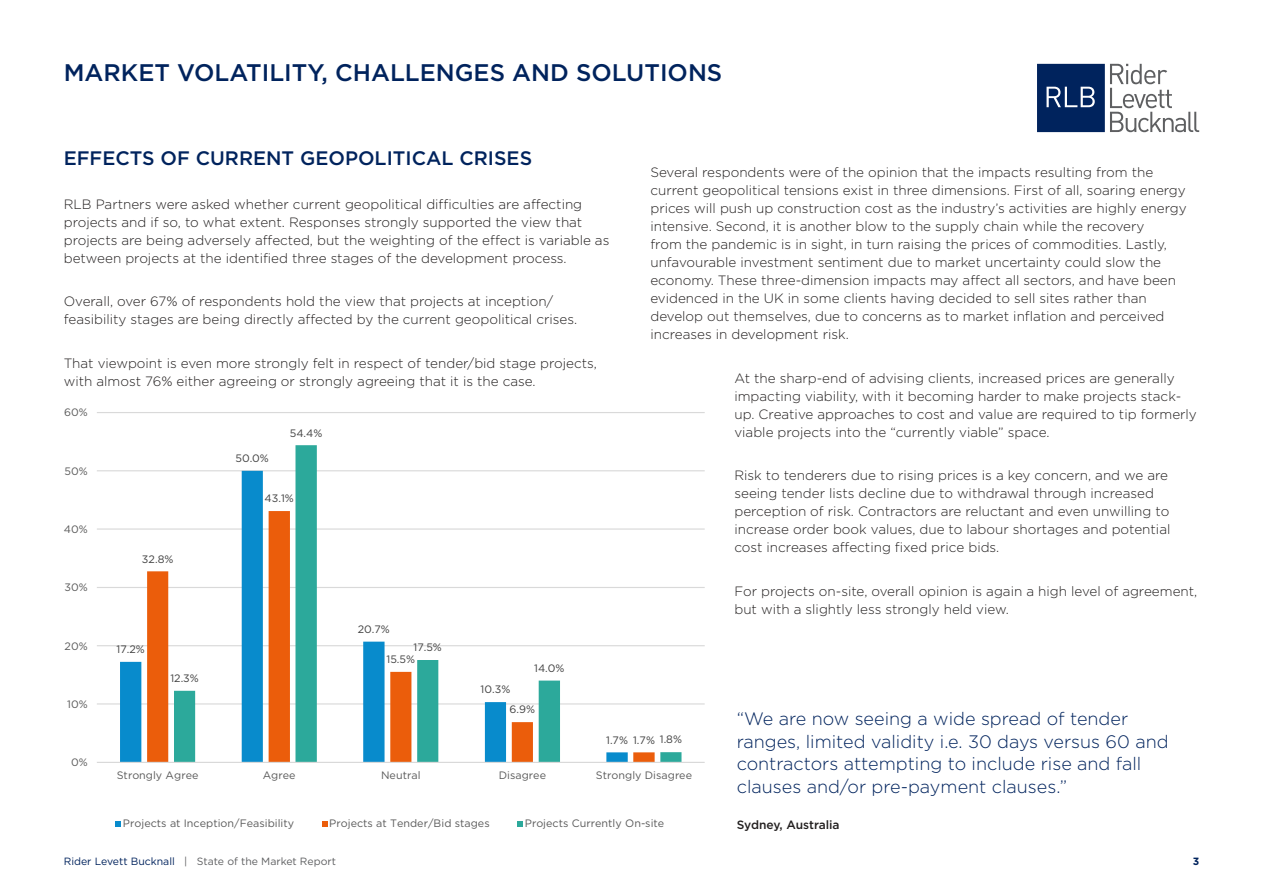
<style>
.page{position:relative;width:1263px;height:893px;background:#fff}
.page>*{position:absolute;margin:0;border:0;box-sizing:border-box;transform-origin:0 0}
.t1{font:500 24px "Gotham";color:#00235d}
.t2{font:500 19.5px "Gotham";color:#00235d}
.t3{font:300 18px/22.5px "Gotham";color:#00235d}
.t4{font:300 13.5px/18px "Gotham";color:#221f1f}
.t5{font:500 12px "Gotham";color:#221f1f}
.t6{font:10.8px "Gotham";letter-spacing:.005em;color:#5a5a5a}
.t7{font:10.8px "Gotham";letter-spacing:.005em;color:#404040}
.t8{font:10.5px "Gotham";color:#5e5f61}
.t9{font:700 10.5px "Gotham";color:#00235d}
.s1{color:#00235d}
</style>
<div class="page">
<svg style="left:1037px;top:64px;width:162px;height:68px"></svg>
<hr style="left:97px;top:412px;width:608px;height:1px;background:#d9d9d9">
<hr style="left:97px;top:470px;width:608px;height:1px;background:#d9d9d9">
<hr style="left:97px;top:528px;width:608px;height:2px;background:#d9d9d9">
<hr style="left:97px;top:587px;width:608px;height:1px;background:#d9d9d9">
<hr style="left:97px;top:645px;width:608px;height:1px;background:#d9d9d9">
<hr style="left:97px;top:703px;width:608px;height:1px;background:#d9d9d9">
<svg style="left:120px;top:471px;width:54px;height:291px"></svg>
<svg style="left:147px;top:511px;width:27px;height:251px;fill:#eb5d0b"></svg>
<svg style="left:174px;top:445px;width:507px;height:317px"></svg>
<hr style="left:97px;top:762px;width:608px;height:1px;background:#d9d9d9">
<svg style="left:116px;top:821px;width:5px;height:5px"></svg>
<svg style="left:322px;top:821px;width:5px;height:5px"></svg>
<svg style="left:517px;top:821px;width:6px;height:5px"></svg>
<h1 class="t1" style="left:64px;top:62px;width:660px">MARKET VOLATILITY, CHALLENGES AND SOLUTIONS</h1>
<h2 class="t2" style="left:64px;top:150px;width:470px">EFFECTS OF CURRENT GEOPOLITICAL CRISES</h2>
<p class="t4" style="left:64px;top:195px;width:547px">RLB Partners were asked whether current geopolitical difficulties are affecting projects and if so, to what extent. Responses strongly supported the view that projects are being adversely affected, but the weighting of the effect is variable as between projects at the identified three stages of the development process.</p>
<p class="t4" style="left:64px;top:293px;width:515px">Overall, over 67% of respondents hold the view that projects at inception/ feasibility stages are being directly affected by the current geopolitical crises.</p>
<p class="t4" style="left:64px;top:354px;width:535px">That viewpoint is even more strongly felt in respect of tender/bid stage projects, with almost 76% either agreeing or strongly agreeing that it is the case.</p>
<p class="t6" style="left:64px;top:408px;width:25px">60%</p>
<p class="t6" style="left:64px;top:466px;width:25px">50%</p>
<p class="t6" style="left:64px;top:524px;width:25px">40%</p>
<p class="t6" style="left:64px;top:583px;width:25px">30%</p>
<p class="t6" style="left:65px;top:641px;width:25px">20%</p>
<p class="t7" style="left:142px;top:554px;width:33px">32.8%</p>
<p class="t7" style="left:116px;top:644px;width:30px">17.2%</p>
<p class="t7" style="left:170px;top:673px;width:30px">12.3%</p>
<p class="t7" style="left:236px;top:453px;width:35px">50.0%</p>
<p class="t7" style="left:290px;top:428px;width:34px">54.4%</p>
<p class="t7" style="left:265px;top:494px;width:31px">43.1%</p>
<p class="t7" style="left:358px;top:624px;width:34px">20.7%</p>
<p class="t7" style="left:413px;top:643px;width:30px">17.5%</p>
<p class="t7" style="left:387px;top:654px;width:30px">15.5%</p>
<p class="t7" style="left:481px;top:685px;width:31px">10.3%</p>
<p class="t7" style="left:534px;top:663px;width:32px">14.0%</p>
<p class="t4" style="left:650px;top:164px;width:538px">Several respondents were of the opinion that the impacts resulting from the current geopolitical tensions exist in three dimensions. First of all, soaring energy prices will push up construction cost as the industry’s activities are highly energy intensive. Second, it is another blow to the supply chain while the recovery<br>from the pandemic is in sight, in turn raising the prices of commodities. Lastly, unfavourable investment sentiment due to market uncertainty could slow the economy. These three-dimension impacts may affect all sectors, and have been evidenced in the UK in some clients having decided to sell sites rather than develop out themselves, due to concerns as to market inflation and perceived increases in development risk.</p>
<p class="t4" style="left:734px;top:370px;width:464px">At the sharp-end of advising clients, increased prices are generally impacting viability, with it becoming harder to make projects stack&shy;up. Creative approaches to cost and value are required to tip formerly viable projects into the “currently viable” space.</p>
<p class="t4" style="left:734px;top:467px;width:437px">Risk to tenderers due to rising prices is a key concern, and we are seeing tender lists decline due to withdrawal through increased perception of risk. Contractors are reluctant and even unwilling to increase order book values, due to labour shortages and potential cost increases affecting fixed price bids.</p>
<p class="t4" style="left:734px;top:583px;width:464px">For projects on-site, overall opinion is again a high level of agreement, but with a slightly less strongly held view.</p>
<p class="t6" style="left:67px;top:699px;width:22px">10%</p>
<p class="t6" style="left:71px;top:758px;width:18px">0%</p>
<p class="t7" style="left:510px;top:705px;width:27px">6.9%</p>
<p class="t7" style="left:633px;top:735px;width:51px">1.7% 1.8%</p>
<p class="t7" style="left:606px;top:735px;width:23px">1.7%</p>
<p class="t6" style="left:117px;top:770px;width:83px">Strongly Agree</p>
<p class="t6" style="left:263px;top:770px;width:34px">Agree</p>
<p class="t6" style="left:381px;top:770px;width:41px">Neutral</p>
<p class="t6" style="left:499px;top:770px;width:49px">Disagree</p>
<p class="t6" style="left:596px;top:770px;width:98px">Strongly Disagree</p>
<p class="t6" style="left:123px;top:819px;width:173px">Projects at Inception/Feasibility</p>
<p class="t6" style="left:329px;top:819px;width:162px">Projects at Tender/Bid stages</p>
<p class="t6" style="left:525px;top:819px;width:141px">Projects Currently On-site</p>
<h3 class="t3" style="left:737px;top:708px;width:433px">“We are now seeing a wide spread of tender ranges, limited validity i.e. 30 days versus 60 and contractors attempting to include rise and fall clauses and/or pre-payment clauses.”</h3>
<p class="t5" style="left:737px;top:820px;width:104px">Sydney, Australia</p>
<p class="t8" style="left:64px;top:856px;width:274px"><span class="s1">Rider Levett Bucknall</span> | State of the Market Report</p>
<p class="t9" style="left:1193px;top:855px;width:8px">3</p>
</div>
